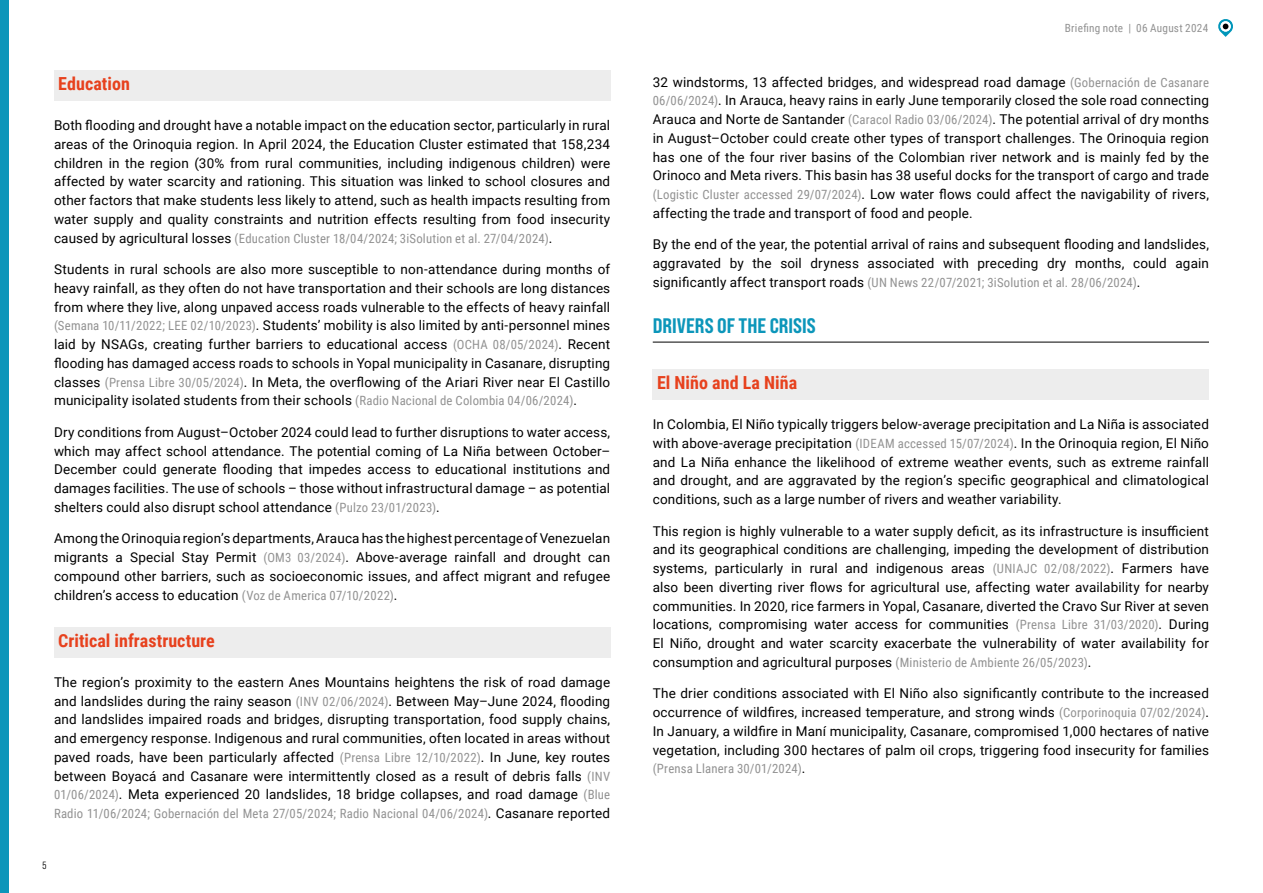
<style>
.page{position:relative;width:1263px;height:893px;background:#fff}
.page>*{position:absolute;margin:0;border:0;box-sizing:border-box;transform-origin:0 0}
.t1{font:21px "Bebas Neue Pro Semi Exp X Bold";color:#0c96ba}
.t2{font:700 18px "Roboto Condensed";color:#e7411d}
.t3{font:13.5px/18.8px "Roboto";letter-spacing:.01em;color:#000;text-align:justify}
.t4{font:12.75px "Roboto Condensed";letter-spacing:.015em;color:#929292}
.t5{font:11.25px "Roboto Condensed";letter-spacing:.02em;color:#929292}
.t6{font:10.5px "Bebas Neue Pro Middle";color:#000}
.s1{font-family:"Roboto";font-size:13.5px;color:#000}
.s2{font-family:"Roboto Condensed";font-size:12.75px;color:#929292}
</style>
<div class="page">
<svg style="left:1218px;top:19px;width:15px;height:18px"></svg>
<div style="left:0;top:0;width:9px;height:893px;background:#0c96ba"></div>
<div style="left:54px;top:70px;width:556px;height:31px;background:#ededed"></div>
<div style="left:54px;top:627px;width:556px;height:31px;background:#ededed"></div>
<hr style="left:653px;top:342px;width:556px;height:1px;background:#000">
<div style="left:653px;top:369px;width:556px;height:31px;background:#ededed"></div>
<h2 class="t2" style="left:58px;top:71px;width:73px">Education</h2>
<p class="t3" style="left:54px;top:115px;width:558px">Both flooding and drought have a notable impact on the education sector, particularly in rural areas of the Orinoquia region. In April 2024, the Education Cluster estimated that 158,234 children in the region (30% from rural communities, including indigenous children) were affected by water scarcity and rationing. This situation was linked to school closures and other factors that make students less likely to attend, such as health impacts resulting from water supply and quality constraints and nutrition effects resulting from food insecurity</p>
<p class="t4" style="left:54px;top:229px;width:500px"><span class="s1">caused by agricultural losses</span> (Education Cluster 18/04/2024; 3iSolution et al. 27/04/2024)<span class="s1">.</span></p>
<p class="t3" style="left:54px;top:259px;width:558px">Students in rural schools are also more susceptible to non-attendance during months of heavy rainfall, as they often do not have transportation and their schools are long distances from where they live, along unpaved access roads vulnerable to the effects of heavy rainfall <span class="s2">(Semana 10/11/2022; LEE 02/10/2023)</span>. Students’ mobility is also limited by anti-personnel mines laid by NSAGs, creating further barriers to educational access <span class="s2">(OCHA 08/05/2024)</span>. Recent flooding has damaged access roads to schools in Yopal municipality in Casanare, disrupting classes <span class="s2">(Prensa Libre 30/05/2024)</span>. In Meta, the overflowing of the Ariari River near El Castillo municipality isolated students from their schools <span class="s2">(Radio Nacional de Colombia 04/06/2024)</span>.</p>
<p class="t3" style="left:54px;top:422px;width:558px">Dry conditions from August–October 2024 could lead to further disruptions to water access, which may affect school attendance. The potential coming of La Niña between October– December could generate flooding that impedes access to educational institutions and damages facilities. The use of schools – those without infrastructural damage – as potential shelters could also disrupt school attendance <span class="s2">(Pulzo 23/01/2023)</span>.</p>
<p class="t3" style="left:54px;top:529px;width:558px">Among the Orinoquia region’s departments, Arauca has the highest percentage of Venezuelan migrants a Special Stay Permit <span class="s2">(OM3 03/2024)</span>. Above-average rainfall and drought can compound other barriers, such as socioeconomic issues, and affect migrant and refugee children’s access to education <span class="s2">(Voz de America 07/10/2022)</span>.</p>
<h2 class="t2" style="left:58px;top:628px;width:158px">Critical infrastructure</h2>
<p class="t3" style="left:54px;top:672px;width:558px">The region’s proximity to the eastern Anes Mountains heightens the risk of road damage and landslides during the rainy season <span class="s2">(INV 02/06/2024)</span>. Between May–June 2024, flooding and landslides impaired roads and bridges, disrupting transportation, food supply chains, and emergency response. Indigenous and rural communities, often located in areas without paved roads, have been particularly affected <span class="s2">(Prensa Libre 12/10/2022)</span>. In June, key routes between Boyacá and Casanare were intermittently closed as a result of debris falls <span class="s2">(INV 01/06/2024)</span>. Meta experienced 20 landslides, 18 bridge collapses, and road damage <span class="s2">(Blue</span></p>
<p class="t4" style="left:54px;top:804px;width:558px">Radio 11/06/2024; Gobernación del Meta 27/05/2024; Radio Nacional 04/06/2024)<span class="s1">. Casanare reported</span></p>
<p class="t6" style="left:43px;top:859px;width:5px">5</p>
<p class="t5" style="left:1065px;top:20px;width:145px">Briefing note | 06 August 2024</p>
<p class="t3" style="left:653px;top:72px;width:558px">32 windstorms, 13 affected bridges, and widespread road damage <span class="s2">(Gobernación de Casanare 06/06/2024)</span>. In Arauca, heavy rains in early June temporarily closed the sole road connecting Arauca and Norte de Santander <span class="s2">(Caracol Radio 03/06/2024)</span>. The potential arrival of dry months in August–October could create other types of transport challenges. The Orinoquia region has one of the four river basins of the Colombian river network and is mainly fed by the Orinoco and Meta rivers. This basin has 38 useful docks for the transport of cargo and trade <span class="s2">(Logistic Cluster accessed 29/07/2024)</span>. Low water flows could affect the navigability of rivers, affecting the trade and transport of food and people.</p>
<p class="t3" style="left:653px;top:235px;width:558px">By the end of the year, the potential arrival of rains and subsequent flooding and landslides, aggravated by the soil dryness associated with preceding dry months, could again</p>
<p class="t4" style="left:653px;top:273px;width:489px"><span class="s1">significantly affect transport roads</span> (UN News 22/07/2021; 3iSolution et al. 28/06/2024)<span class="s1">.</span></p>
<h1 class="t1" style="left:653px;top:313px;width:164px">DRIVERS OF THE CRISIS</h1>
<h2 class="t2" style="left:657px;top:370px;width:142px">El Niño and La Niña</h2>
<p class="t3" style="left:653px;top:414px;width:558px">In Colombia, El Niño typically triggers below-average precipitation and La Niña is associated with above-average precipitation <span class="s2">(IDEAM accessed 15/07/2024)</span>. In the Orinoquia region, El Niño and La Niña enhance the likelihood of extreme weather events, such as extreme rainfall and drought, and are aggravated by the region’s specific geographical and climatological conditions, such as a large number of rivers and weather variability.</p>
<p class="t3" style="left:653px;top:521px;width:558px">This region is highly vulnerable to a water supply deficit, as its infrastructure is insufficient and its geographical conditions are challenging, impeding the development of distribution systems, particularly in rural and indigenous areas <span class="s2">(UNIAJC 02/08/2022)</span>. Farmers have also been diverting river flows for agricultural use, affecting water availability for nearby communities. In 2020, rice farmers in Yopal, Casanare, diverted the Cravo Sur River at seven locations, compromising water access for communities <span class="s2">(Prensa Libre 31/03/2020)</span>. During El Niño, drought and water scarcity exacerbate the vulnerability of water availability for consumption and agricultural purposes <span class="s2">(Ministerio de Ambiente 26/05/2023)</span>.</p>
<p class="t3" style="left:653px;top:684px;width:558px">The drier conditions associated with El Niño also significantly contribute to the increased occurrence of wildfires, increased temperature, and strong winds <span class="s2">(Corporinoquia 07/02/2024)</span>.<br>In January, a wildfire in Maní municipality, Casanare, compromised 1,000 hectares of native vegetation, including 300 hectares of palm oil crops, triggering food insecurity for families</p>
<p class="t4" style="left:653px;top:760px;width:154px">(Prensa Llanera 30/01/2024)<span class="s1">.</span></p>
</div>
